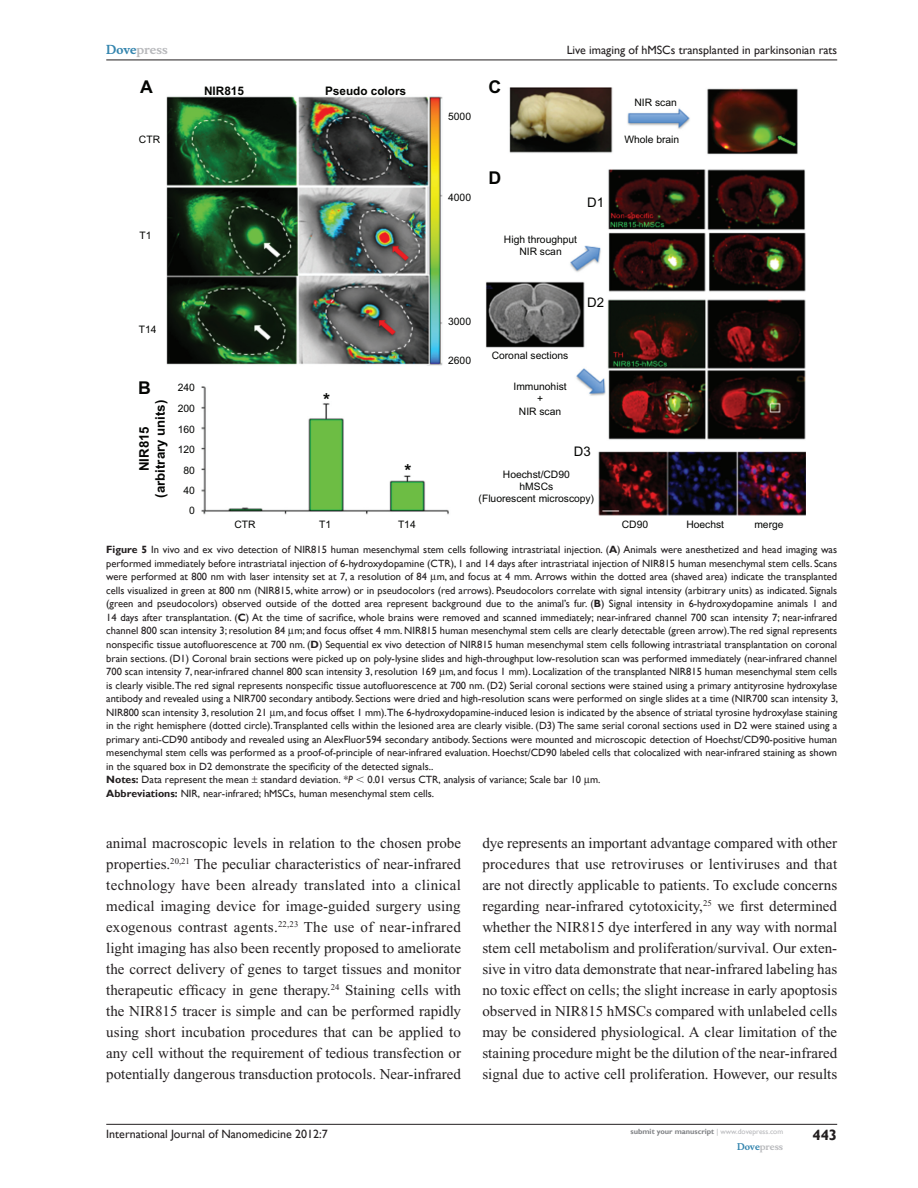
<style>
.page{position:relative;width:918px;height:1188px;background:#fff}
.page>*{position:absolute;margin:0;border:0;box-sizing:border-box;transform-origin:0 0}
.t1{font:700 17.7px "Arial";color:#040503}
.t2{font:15px/21px "Times New Roman";color:#231f20;text-align:justify}
.t3{font:700 15px "Gill Sans";color:#231f20}
.t4{font:700 13.2px/15.9px "Arial";color:#040503;text-align:center}
.t5{font:13.2px "Arial";color:#040503}
.t6{font:12px "Gill Sans";color:#231f20}
.t7{font:700 12px "Musee";color:#b8b9bc}
.t8{font:700 11.7px "Arial";color:#040503}
.t9{font:10.5px/13.5px "Gill Sans";color:#231f20}
.t10{font:10.35px/12.3px "Arial";color:#040503;text-align:center}
.t11{font:700 9px "Musee";color:#b8b9bc}
.t12{font:700 7.5px "Gill Sans";color:#808285}
.s1{color:#3485ae}
.s2{font-weight:700}
.s3{font-style:italic}
.s4{font-family:"Mathematical Pi One"}
.s5{font-weight:400;color:#b8b9bc}
</style>
<div class="page">
<img style="left:166px;top:88px;width:640px;height:428px">
<hr style="left:106px;top:1124px;width:731px;height:1px;background:#231f20">
<hr style="left:106px;top:60px;width:731px;height:1px;background:#231f20">
<p class="t7" style="left:106px;top:43px;width:63px"><span class="s1">Dove</span>press</p>
<p class="t6" style="left:567px;top:43px;width:272px">Live imaging of hMSCs transplanted in parkinsonian rats</p>
<h1 class="t1" style="left:140px;top:77px;width:14px">A</h1>
<p class="t8" style="left:204px;top:84px;width:41px">NIR815</p>
<p class="t8" style="left:325px;top:84px;width:83px">Pseudo colors</p>
<h1 class="t1" style="left:489px;top:77px;width:14px">C</h1>
<p class="t10" style="left:139px;top:133px;width:23px">CTR</p>
<p class="t10" style="left:448px;top:110px;width:24px">5000</p>
<p class="t10" style="left:635px;top:96px;width:44px">NIR scan</p>
<p class="t10" style="left:624px;top:133px;width:56px">Whole brain</p>
<h1 class="t1" style="left:489px;top:167px;width:14px">D</h1>
<p class="t10" style="left:448px;top:191px;width:24px">4000</p>
<p class="t5" style="left:587px;top:195px;width:18px">D1</p>
<p class="t10" style="left:140px;top:229px;width:14px">T1</p>
<p class="t10" style="left:504px;top:233px;width:75px">High throughput<br>NIR scan</p>
<p class="t10" style="left:139px;top:324px;width:19px">T14</p>
<h1 class="t1" style="left:138px;top:377px;width:14px">B</h1>
<p class="t4" style="left:136px;top:498px;width:99px;rotate:-90deg">NIR815 (arbitrary units)</p>
<p class="t10" style="left:178px;top:378px;width:19px;line-height:20.7px">240<br>200<br>160<br>120<br>80</p>
<p class="t10" style="left:183px;top:480px;width:13px;line-height:20.2px">40<br>0</p>
<p class="t10" style="left:234px;top:518px;width:23px">CTR</p>
<h1 class="t1" style="left:323px;top:389px;width:8px">*</h1>
<h1 class="t1" style="left:404px;top:461px;width:8px">*</h1>
<p class="t10" style="left:448px;top:316px;width:24px">3000</p>
<p class="t10" style="left:448px;top:354px;width:24px">2600</p>
<p class="t10" style="left:492px;top:349px;width:78px">Coronal sections</p>
<p class="t10" style="left:513px;top:380px;width:55px">Immunohist +<br>NIR scan</p>
<p class="t5" style="left:587px;top:295px;width:18px">D2</p>
<p class="t5" style="left:574px;top:444px;width:18px">D3</p>
<p class="t10" style="left:479px;top:468px;width:117px">Hoechst/CD90<br>hMSCs<br>(Fluorescent microscopy)</p>
<p class="t10" style="left:319px;top:518px;width:14px">T1</p>
<p class="t10" style="left:398px;top:518px;width:19px">T14</p>
<p class="t10" style="left:622px;top:518px;width:28px">CD90</p>
<p class="t10" style="left:686px;top:518px;width:39px">Hoechst</p>
<p class="t10" style="left:754px;top:518px;width:31px">merge</p>
<p class="t9" style="left:106px;top:543px;width:734px"><span class="s2">Figure 5</span> In vivo and ex vivo detection of NIR815 human mesenchymal stem cells following intrastriatal injection. (<span class="s2">A</span>) Animals were anesthetized and head imaging was performed immediately before intrastriatal injection of 6-hydroxydopamine (CTR), 1 and 14 days after intrastriatal injection of NIR815 human mesenchymal stem cells. Scans were performed at 800 nm with laser intensity set at 7, a resolution of 84 m, and focus at 4 mm. Arrows within the dotted area (shaved area) indicate the transplanted cells visualized in green at 800 nm (NIR815, white arrow) or in pseudocolors (red arrows). Pseudocolors correlate with signal intensity (arbitrary units) as indicated. Signals (green and pseudocolors) observed outside of the dotted area represent background due to the animal’s fur. (<span class="s2">B</span>) Signal intensity in 6-hydroxydopamine animals 1 and 14 days after transplantation. (<span class="s2">C</span>) At the time of sacrifice, whole brains were removed and scanned immediately; near-infrared channel 700 scan intensity 7; near-infrared channel 800 scan intensity 3; resolution 84 m; and focus offset 4 mm. NIR815 human mesenchymal stem cells are clearly detectable (green arrow).The red signal represents nonspecific tissue autofluorescence at 700 nm. (<span class="s2">D</span>) Sequential ex vivo detection of NIR815 human mesenchymal stem cells following intrastriatal transplantation on coronal brain sections. (D1) Coronal brain sections were picked up on poly-lysine slides and high-throughput low-resolution scan was performed immediately (near-infrared channel 700 scan intensity 7, near-infrared channel 800 scan intensity 3, resolution 169 m, and focus 1 mm). Localization of the transplanted NIR815 human mesenchymal stem cells is clearly visible. The red signal represents nonspecific tissue autofluorescence at 700 nm. (D2) Serial coronal sections were stained using a primary antityrosine hydroxylase antibody and revealed using a NIR700 secondary antibody. Sections were dried and high-resolution scans were performed on single slides at a time (NIR700 scan intensity 3, NIR800 scan intensity 3, resolution 21 m, and focus offset 1 mm).The 6-hydroxydopamine-induced lesion is indicated by the absence of striatal tyrosine hydroxylase staining in the right hemisphere (dotted circle). Transplanted cells within the lesioned area are clearly visible. (D3) The same serial coronal sections used in D2 were stained using a primary anti-CD90 antibody and revealed using an AlexFluor594 secondary antibody. Sections were mounted and microscopic detection of Hoechst/CD90-positive human mesenchymal stem cells was performed as a proof-of-principle of near-infrared evaluation. Hoechst/CD90 labeled cells that colocalized with near-infrared staining as shown in the squared box in D2 demonstrate the specificity of the detected signals..<br><span class="s2">Notes:</span> Data represent the mean standard deviation. *<span class="s3">P</span> <span class="s4">,</span> 0.01 versus CTR, analysis of variance; Scale bar 10 m.<br><span class="s2">Abbreviations:</span> NIR, near-infrared; hMSCs, human mesenchymal stem cells.</p>
<p class="t2" style="left:106px;top:833px;width:356px">animal macroscopic levels in relation to the chosen probe properties.<sup>20,21</sup> The peculiar characteristics of near-infrared technology have been already translated into a clinical medical imaging device for image-guided surgery using exogenous contrast agents.<sup>22,23</sup> The use of near-infrared light imaging has also been recently proposed to ameliorate the correct delivery of genes to target tissues and monitor therapeutic efficacy in gene therapy.<sup>24</sup> Staining cells with the NIR815 tracer is simple and can be performed rapidly using short incubation procedures that can be applied to any cell without the requirement of tedious transfection or potentially dangerous transduction protocols. Near-infrared</p>
<p class="t2" style="left:482px;top:833px;width:356px">dye represents an important advantage compared with other procedures that use retroviruses or lentiviruses and that are not directly applicable to patients. To exclude concerns regarding near-infrared cytotoxicity,<sup>25</sup> we first determined whether the NIR815 dye interfered in any way with normal stem cell metabolism and proliferation/survival. Our exten&shy;sive in vitro data demonstrate that near-infrared labeling has no toxic effect on cells; the slight increase in early apoptosis observed in NIR815 hMSCs compared with unlabeled cells may be considered physiological. A clear limitation of the staining procedure might be the dilution of the near-infrared signal due to active cell proliferation. However, our results</p>
<p class="t6" style="left:106px;top:1127px;width:223px">International Journal of Nanomedicine 2012:7</p>
<p class="t12" style="left:631px;top:1127px;width:154px">submit your manuscript <span class="s5">| www.dovepress.com</span></p>
<p class="t11" style="left:737px;top:1141px;width:48px"><span class="s1">Dove</span>press</p>
<h2 class="t3" style="left:812px;top:1126px;width:26px">443</h2>
</div>
